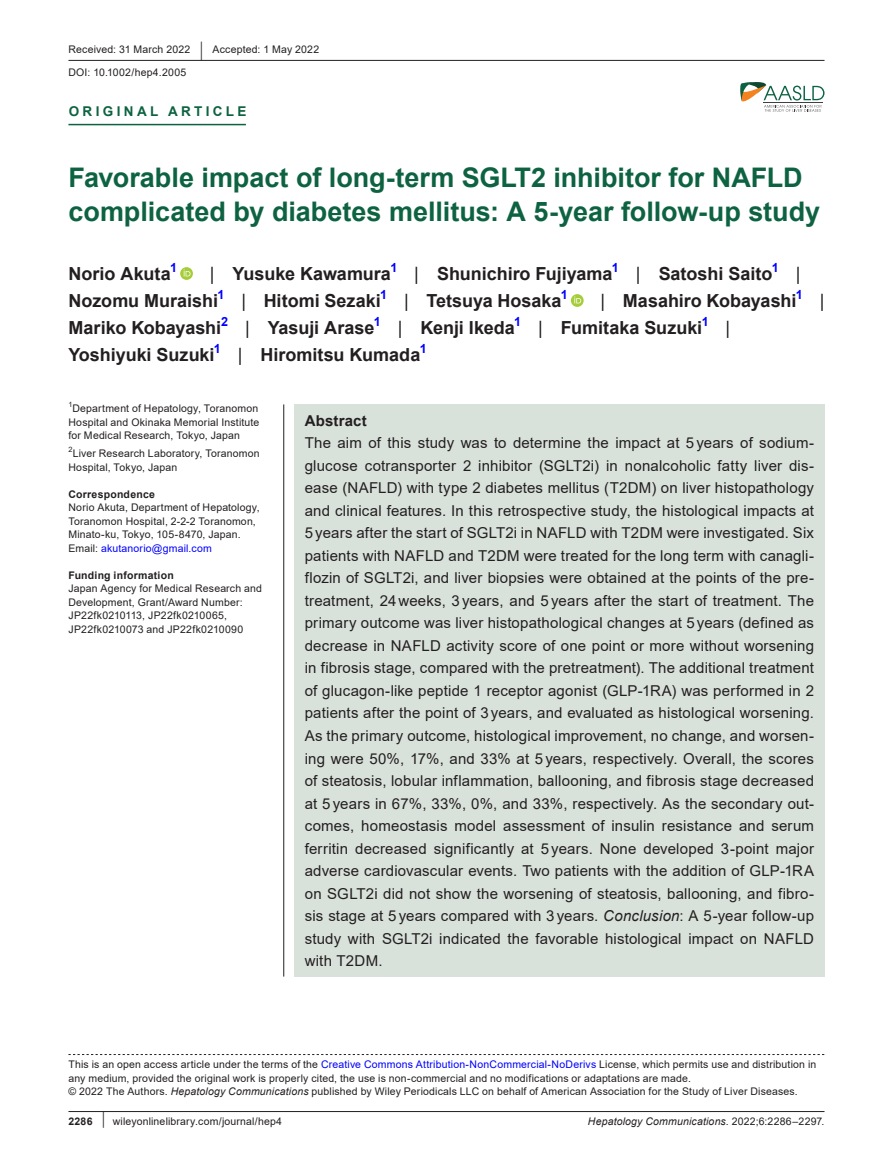
<style>
.page{position:relative;width:893px;height:1174px;background:#fff}
.page>*{position:absolute;margin:0;border:0;box-sizing:border-box;transform-origin:0 0}
.t1{font:700 27px/34.5px "Arial";color:#0d6341}
.t2{font:700 18px/27px "Arial";color:#231f20}
.t3{font:15px/22.5px "Arial";letter-spacing:.015em;color:#231f20;text-align:justify}
.t4{font:700 15px "Arial";letter-spacing:.01em;color:#231f20}
.t5{font:700 13.5px "Arial";letter-spacing:.25em;color:#0d6341}
.t6{font:10.5px/13.5px "Arial";letter-spacing:.015em;color:#231f20}
.t7{font:italic 10.5px "Arial";letter-spacing:.015em;color:#231f20}
.t8{font:700 10.5px "Arial";letter-spacing:.02em;color:#231f20}
.s1{font-size:19.5px}
.s2{font-weight:400}
.s3{color:#00f}
.s4{font-style:italic}
.s5{font-weight:700}
.s6{font-size:17.4px}
.s7{font-style:normal}
</style>
<div class="page">
<hr style="left:68px;top:1111px;width:756px;height:1px;background:#231f20">
<svg style="left:740px;top:82px;width:84px;height:30px"></svg>
<hr style="left:68px;top:60px;width:756px;height:1px;background:#231f20">
<hr style="left:68px;top:124px;width:178px;height:1px;background:#0d6341">
<svg style="left:180px;top:267px;width:13px;height:13px"></svg>
<svg style="left:184px;top:269px;width:7px;height:7px"></svg>
<svg style="left:571px;top:294px;width:13px;height:13px"></svg>
<svg style="left:574px;top:296px;width:7px;height:7px"></svg>
<svg style="left:68px;top:1054px;width:756px;height:1px"></svg>
<div style="left:294px;top:404px;width:530px;height:572px;background:#d9e1db"></div>
<hr style="left:283px;top:404px;width:1px;height:572px;background:#231f20">
<p class="t6" style="left:68px;top:38px;width:252px;line-height:22.5px">Received: 31 March 2022 <span class="s1">|</span> Accepted: 1 May 2022<br>DOI: 10.1002/hep4.2005</p>
<p class="t5" style="left:69px;top:102px;width:179px">ORIGINAL ARTICLE</p>
<h1 class="t1" style="left:68px;top:160px;width:753px">Favorable impact of long-term SGLT2 inhibitor for NAFLD complicated by diabetes mellitus: A 5-year follow-up study</h1>
<p class="t2" style="left:68px;top:260px;width:110px">Norio Akuta<sup>1</sup></p>
<p class="t2" style="left:68px;top:260px;width:733px;text-indent:141px"><span class="s2">|</span> Yusuke Kawamura<sup>1</sup> <span class="s2">|</span> Shunichiro Fujiyama<sup>1</sup> <span class="s2">|</span> Satoshi Saito<sup>1</sup> <span class="s2">|<br></span>Nozomu Muraishi<sup>1</sup> <span class="s2">|</span> Hitomi Sezaki<sup>1</sup> <span class="s2">|</span> Tetsuya Hosaka<sup>1</sup></p>
<p class="t2" style="left:68px;top:287px;width:758px;text-indent:532px"><span class="s2">|</span> Masahiro Kobayashi<sup>1</sup> <span class="s2">|<br></span>Mariko Kobayashi<sup>2</sup> <span class="s2">|</span> Yasuji Arase<sup>1</sup> <span class="s2">|</span> Kenji Ikeda<sup>1</sup> <span class="s2">|</span> Fumitaka Suzuki<sup>1</sup> <span class="s2">|<br></span>Yoshiyuki Suzuki<sup>1</sup> <span class="s2">|</span> Hiromitsu Kumada<sup>1</sup></p>
<p class="t6" style="left:68px;top:401px;width:192px;text-align:justify"><sup>1</sup>Department of Hepatology, Toranomon Hospital and Okinaka Memorial Institute for Medical Research, Tokyo, Japan</p>
<p class="t6" style="left:68px;top:446px;width:193px"><sup>2</sup>Liver Research Laboratory, Toranomon<br>Hospital, Tokyo, Japan</p>
<p class="t8" style="left:68px;top:486px;width:88px">Correspondence</p>
<p class="t6" style="left:68px;top:500px;width:193px">Norio Akuta, Department of Hepatology, Toranomon Hospital, 2-2-2 Toranomon, Minato-ku, Tokyo, 105-8470, Japan.<br>Email: <span class="s3">akutanorio@gmail.com</span></p>
<p class="t8" style="left:68px;top:567px;width:107px">Funding information</p>
<p class="t6" style="left:68px;top:581px;width:195px">Japan Agency for Medical Research and Development, Grant/Award Number:<br>JP22fk0210113, JP22fk0210065, JP22fk0210073 and JP22fk0210090</p>
<p class="t4" style="left:305px;top:410px;width:64px">Abstract</p>
<p class="t3" style="left:305px;top:432px;width:511px">The aim of this study was to determine the impact at 5 years of sodium&shy;glucose cotransporter 2 inhibitor (SGLT2i) in nonalcoholic fatty liver dis&shy;ease (NAFLD) with type 2 diabetes mellitus (T2DM) on liver histopathology and clinical features. In this retrospective study, the histological impacts at 5 years after the start of SGLT2i in NAFLD with T2DM were investigated. Six patients with NAFLD and T2DM were treated for the long term with canagli&shy;flozin of SGLT2i, and liver biopsies were obtained at the points of the pre&shy;treatment, 24 weeks, 3 years, and 5 years after the start of treatment. The primary outcome was liver histopathological changes at 5 years (defined as decrease in NAFLD activity score of one point or more without worsening in fibrosis stage, compared with the pretreatment). The additional treatment of glucagon-like peptide 1 receptor agonist (GLP-1RA) was performed in 2 patients after the point of 3 years, and evaluated as histological worsening.<br>As the primary outcome, histological improvement, no change, and worsen&shy;ing were 50%, 17%, and 33% at 5 years, respectively. Overall, the scores of steatosis, lobular inflammation, ballooning, and fibrosis stage decreased at 5 years in 67%, 33%, 0%, and 33%, respectively. As the secondary out&shy;comes, homeostasis model assessment of insulin resistance and serum ferritin decreased significantly at 5 years. None developed 3-point major adverse cardiovascular events. Two patients with the addition of GLP-1RA on SGLT2i did not show the worsening of steatosis, ballooning, and fibro&shy;sis stage at 5 years compared with 3 years. <span class="s4">Conclusion</span>: A 5-year follow-up study with SGLT2i indicated the favorable histological impact on NAFLD with T2DM.</p>
<p class="t6" style="left:68px;top:1057px;width:749px">This is an open access article under the terms of the <span class="s3">Creative Commons Attribution-NonCommercial-NoDerivs</span> License, which permits use and distribution in any medium, provided the original work is properly cited, the use is non-commercial and no modifications or adaptations are made.<br>© 2022 The Authors. <span class="s4">Hepatology Communications</span> published by Wiley Periodicals LLC on behalf of American Association for the Study of Liver Diseases.</p>
<p class="t6" style="left:68px;top:1114px;width:215px"><span class="s5">2286</span> <span class="s6">|</span> wileyonlinelibrary.com/journal/hep4</p>
<p class="t7" style="left:588px;top:1115px;width:238px">Hepatology Communications<span class="s7">. 2022;6:2286–2297.</span></p>
</div>
